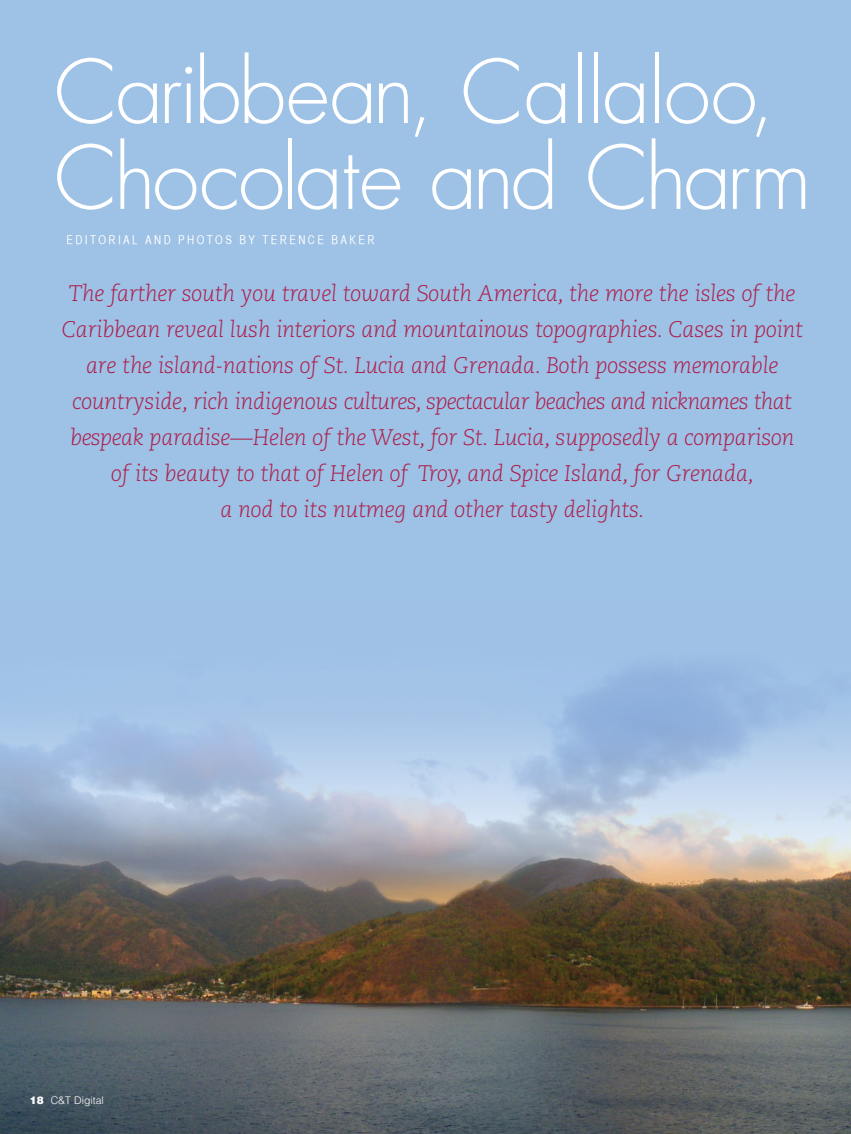
<style>
.page{position:relative;width:851px;height:1134px;background:#fff}
.page>*{position:absolute;margin:0;border:0;box-sizing:border-box;transform-origin:0 0}
.t1{font:300 85.5px/85.8px "Futura";letter-spacing:-.02em;color:#fff}
.t2{font:italic 300 22.5px/36px "Caecilia LT Std";letter-spacing:-.01em;color:#ad1d4a;text-align:center}
.t3{font:12px "Helvetica CY Plain";letter-spacing:.2em;color:#fff}
.t4{font:300 10.5px "Helvetica LT Std";color:#fff}
.s1{font-weight:900}
</style>
<div class="page">
<div style="left:0;top:0;width:850px;height:1134px;background:#9ec1e6"></div>
<img style="left:0;top:669px;width:850px;height:465px">
<h1 class="t1" style="left:54px;top:50px;width:759px">Caribbean, Callaloo,<br>Chocolate and Charm</h1>
<p class="t3" style="left:66px;top:235px;width:309px">EDITORIAL AND PHOTOS BY TERENCE BAKER</p>
<p class="t2" style="left:62px;top:276px;width:742px">The farther south you travel toward South America, the more the isles of the Caribbean reveal lush interiors and mountainous topographies. Cases in point are the island-nations of St. Lucia and Grenada. Both possess memorable countryside, rich indigenous cultures, spectacular beaches and nicknames that bespeak paradise—Helen of the West, for St. Lucia, supposedly a comparison of its beauty to that of Helen of Troy, and Spice Island, for Grenada,<br>a nod to its nutmeg and other tasty delights.</p>
<p class="t4" style="left:30px;top:1094px;width:76px"><span class="s1">18</span> C&amp;T Digital</p>
</div>
